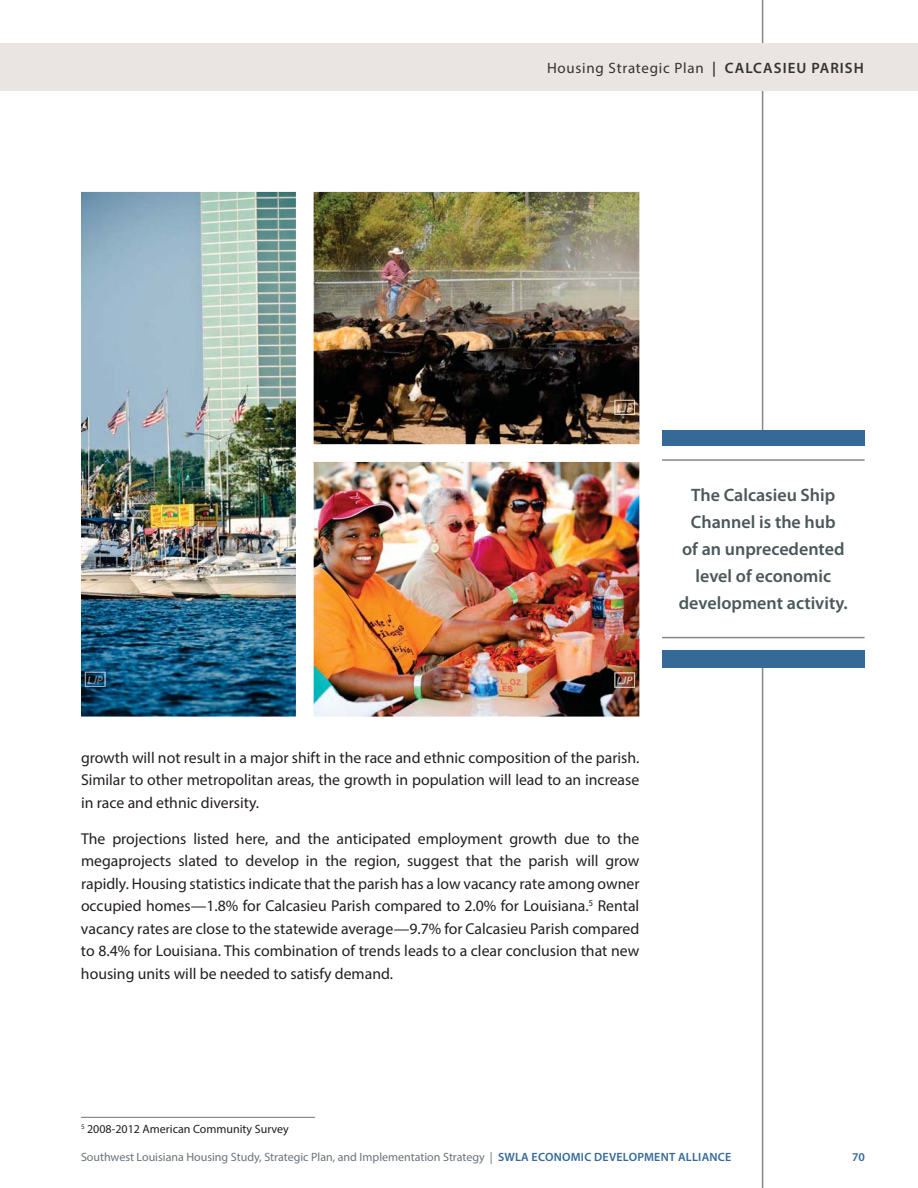
<style>
.page{position:relative;width:918px;height:1188px;background:#fff}
.page>*{position:absolute;margin:0;border:0;box-sizing:border-box;transform-origin:0 0}
.t1{font:600 18px/27px "Myriad Pro";color:#4b585a;text-align:center}
.t2{font:15.75px/22.5px "Myriad Pro";color:#231f20;text-align:justify}
.t3{font:15px "Myriad Pro";letter-spacing:.05em;color:#333}
.t4{font:12px "Myriad Pro";color:#6a737b}
.t5{font:12px/17.5px "Myriad Pro";color:#231f20}
.t6{font:600 12px "Myriad Pro";color:#356998}
.t7{font:italic 600 11.25px "Myriad Pro";color:#dacdc1}
.t8{font:italic 600 11.25px "Myriad Pro";color:#8c909c}
.t9{font:italic 600 11.25px "Myriad Pro";color:#e2cbbe}
.s1{font-weight:600}
.s2{color:#b6b3b3}
.s3{font-weight:600;color:#356998}
</style>
<div class="page">
<hr style="left:762px;top:0;width:1px;height:1188px;background:#85888b">
<div style="left:662px;top:430px;width:203px;height:18px;background:#356998"></div>
<div style="left:662px;top:447px;width:203px;height:203px;background:#fff"></div>
<hr style="left:662px;top:459px;width:203px;height:2px;background:#85888b">
<div style="left:662px;top:650px;width:203px;height:18px;background:#356998"></div>
<hr style="left:662px;top:637px;width:203px;height:1px;background:#85888b">
<img style="left:314px;top:192px;width:325px;height:252px">
<img style="left:314px;top:462px;width:325px;height:255px">
<img style="left:81px;top:192px;width:215px;height:525px">
<img style="left:615px;top:400px;width:20px;height:15px">
<img style="left:615px;top:673px;width:20px;height:15px">
<img style="left:85px;top:672px;width:20px;height:15px">
<div style="left:0;top:44px;width:918px;height:47px;background:#eae5e3"></div>
<p class="t3" style="left:547px;top:62px;width:318px">Housing Strategic Plan <span class="s1">| CALCASIEU PARISH</span></p>
<p class="t7" style="left:617px;top:401px;width:17px">LJP</p>
<p class="t8" style="left:87px;top:673px;width:17px">LJP</p>
<p class="t9" style="left:617px;top:674px;width:17px"><span class="s2">L</span>JP</p>
<p class="t2" style="left:81px;top:747px;width:560px">growth will not result in a major shift in the race and ethnic composition of the parish.<br>Similar to other metropolitan areas, the growth in population will lead to an increase in race and ethnic diversity.</p>
<p class="t2" style="left:81px;top:828px;width:560px">The projections listed here, and the anticipated employment growth due to the megaprojects slated to develop in the region, suggest that the parish will grow rapidly. Housing statistics indicate that the parish has a low vacancy rate among owner occupied homes—1.8% for Calcasieu Parish compared to 2.0% for Louisiana.<sup>5</sup> Rental vacancy rates are close to the statewide average—9.7% for Calcasieu Parish compared to 8.4% for Louisiana. This combination of trends leads to a clear conclusion that new housing units will be needed to satisfy demand.</p>
<p class="t1" style="left:679px;top:483px;width:171px">The Calcasieu Ship<br>Channel is the hub<br>of an unprecedented level of economic development activity.</p>
<p class="t5" style="left:81px;top:1104px;width:235px">_______________________________________<br><sup>5</sup> 2008-2012 American Community Survey</p>
<p class="t4" style="left:81px;top:1152px;width:652px">Southwest Louisiana Housing Study, Strategic Plan, and Implementation Strategy | <span class="s3">SWLA ECONOMIC DEVELOPMENT ALLIANCE</span></p>
<p class="t6" style="left:852px;top:1152px;width:14px">70</p>
</div>
